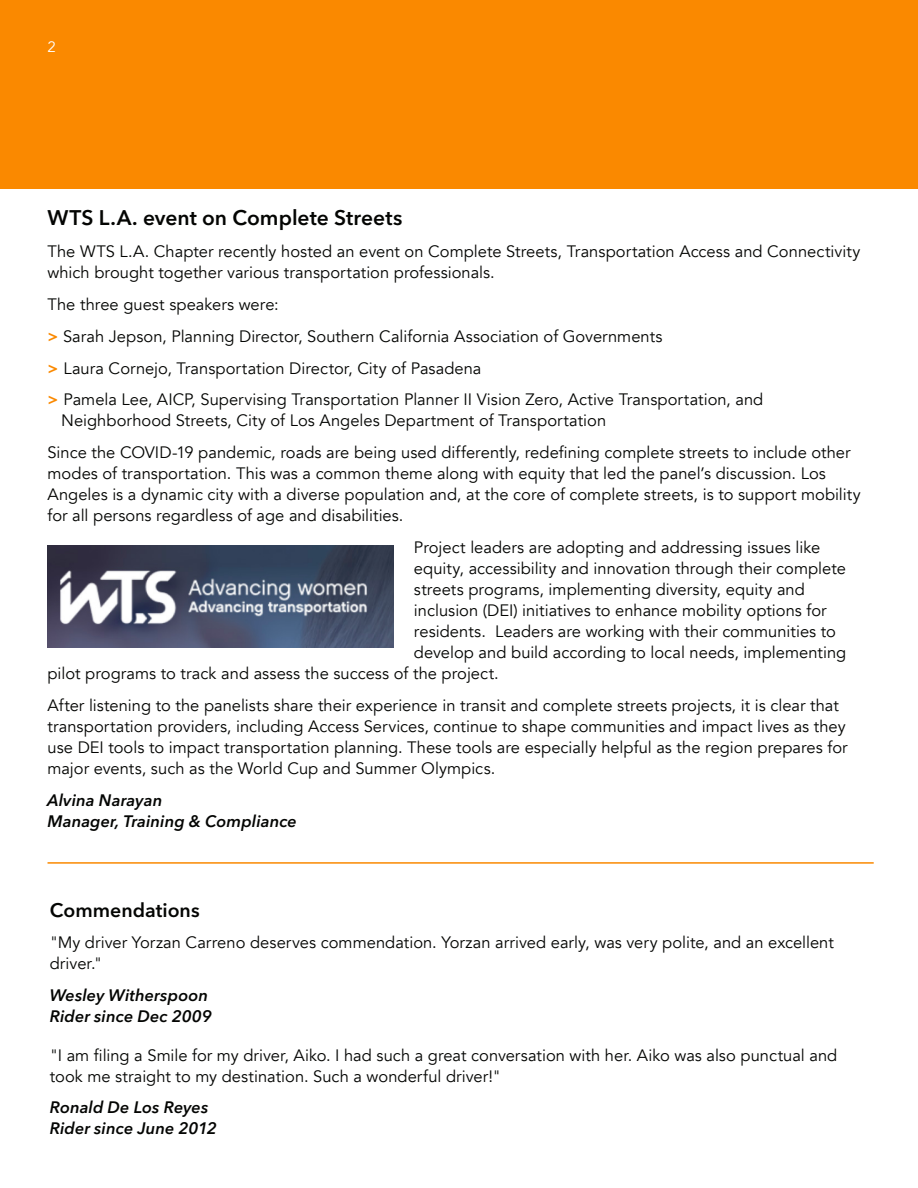
<style>
.page{position:relative;width:918px;height:1188px;background:#fff}
.page>*{position:absolute;margin:0;border:0;box-sizing:border-box;transform-origin:0 0}
.Andre_s_letter{font:600 21px "Avenir Next LT Pro";color:#040503}
.Andre_s_letter-2{font:600 19.5px "Avenir Next LT Pro";color:#040503}
.Andre_s_letter-3{font:16.5px/21px "Avenir";color:#040503}
.Andre_s_letter-4{font:italic 600 16.5px/21px "Avenir Next LT Pro";letter-spacing:.005em;color:#040503}
.t1{font:15px "Avenir";color:#fff}
.s1{font-weight:800;color:#fa8900}
</style>
<div class="page">
<div style="left:0;top:0;width:918px;height:189px;background:#fa8900"></div>
<hr style="left:48px;top:862px;width:826px;height:2px;background:#fa8900">
<img style="left:48px;top:545px;width:346px;height:103px">
<p class="t1" style="left:48px;top:38px;width:10px">2</p>
<p class="Andre_s_letter" style="left:48px;top:205px;width:356px">WTS L.A. event on Complete Streets</p>
<p class="Andre_s_letter-3" style="left:48px;top:241px;width:814px">The WTS L.A. Chapter recently hosted an event on Complete Streets, Transportation Access and Connectivity which brought together various transportation professionals.</p>
<p class="Andre_s_letter-3" style="left:48px;top:294px;width:233px">The three guest speakers were:</p>
<p class="Andre_s_letter-3" style="left:48px;top:326px;width:617px"><span class="s1">&gt;</span> Sarah Jepson, Planning Director, Southern California Association of Governments</p>
<p class="Andre_s_letter-3" style="left:48px;top:358px;width:436px"><span class="s1">&gt;</span> Laura Cornejo, Transportation Director, City of Pasadena</p>
<p class="Andre_s_letter-3" style="left:61px;top:390px;width:704px;text-indent:-14px"><span class="s1">&gt;</span> Pamela Lee, AICP, Supervising Transportation Planner II Vision Zero, Active Transportation, and<br>Neighborhood Streets, City of Los Angeles Department of Transportation</p>
<p class="Andre_s_letter-3" style="left:48px;top:442px;width:815px">Since the COVID-19 pandemic, roads are being used differently, redefining complete streets to include other modes of transportation. This was a common theme along with equity that led the panel’s discussion. Los Angeles is a dynamic city with a diverse population and, at the core of complete streets, is to support mobility for all persons regardless of age and disabilities.</p>
<p class="Andre_s_letter-3" style="left:414px;top:537px;width:408px">Project leaders are adopting and addressing issues like</p>
<p class="Andre_s_letter-3" style="left:414px;top:558px;width:434px">equity, accessibility and innovation through their complete</p>
<p class="Andre_s_letter-3" style="left:414px;top:579px;width:392px">streets programs, implementing diversity, equity and</p>
<p class="Andre_s_letter-3" style="left:414px;top:600px;width:414px">inclusion (DEI) initiatives to enhance mobility options for</p>
<p class="Andre_s_letter-3" style="left:414px;top:621px;width:424px">residents. Leaders are working with their communities to</p>
<p class="Andre_s_letter-3" style="left:414px;top:642px;width:434px">develop and build according to local needs, implementing</p>
<p class="Andre_s_letter-3" style="left:48px;top:663px;width:453px">pilot programs to track and assess the success of the project.</p>
<p class="Andre_s_letter-3" style="left:48px;top:695px;width:802px">After listening to the panelists share their experience in transit and complete streets projects, it is clear that transportation providers, including Access Services, continue to shape communities and impact lives as they use DEI tools to impact transportation planning. These tools are especially helpful as the region prepares for major events, such as the World Cup and Summer Olympics.</p>
<p class="Andre_s_letter-4" style="left:48px;top:789px;width:251px">Alvina Narayan<br>Manager, Training &amp; Compliance</p>
<p class="Andre_s_letter-2" style="left:50px;top:898px;width:151px">Commendations</p>
<p class="Andre_s_letter-3" style="left:50px;top:932px;width:786px">"My driver Yorzan Carreno deserves commendation. Yorzan arrived early, was very polite, and an excellent driver."</p>
<p class="Andre_s_letter-4" style="left:50px;top:985px;width:164px">Wesley Witherspoon<br>Rider since Dec 2009</p>
<p class="Andre_s_letter-3" style="left:50px;top:1046px;width:789px">"I am filing a Smile for my driver, Aiko. I had such a great conversation with her. Aiko was also punctual and took me straight to my destination. Such a wonderful driver!"</p>
<p class="Andre_s_letter-4" style="left:50px;top:1098px;width:169px;line-height:20.2px">Ronald De Los Reyes<br>Rider since June 2012</p>
</div>
